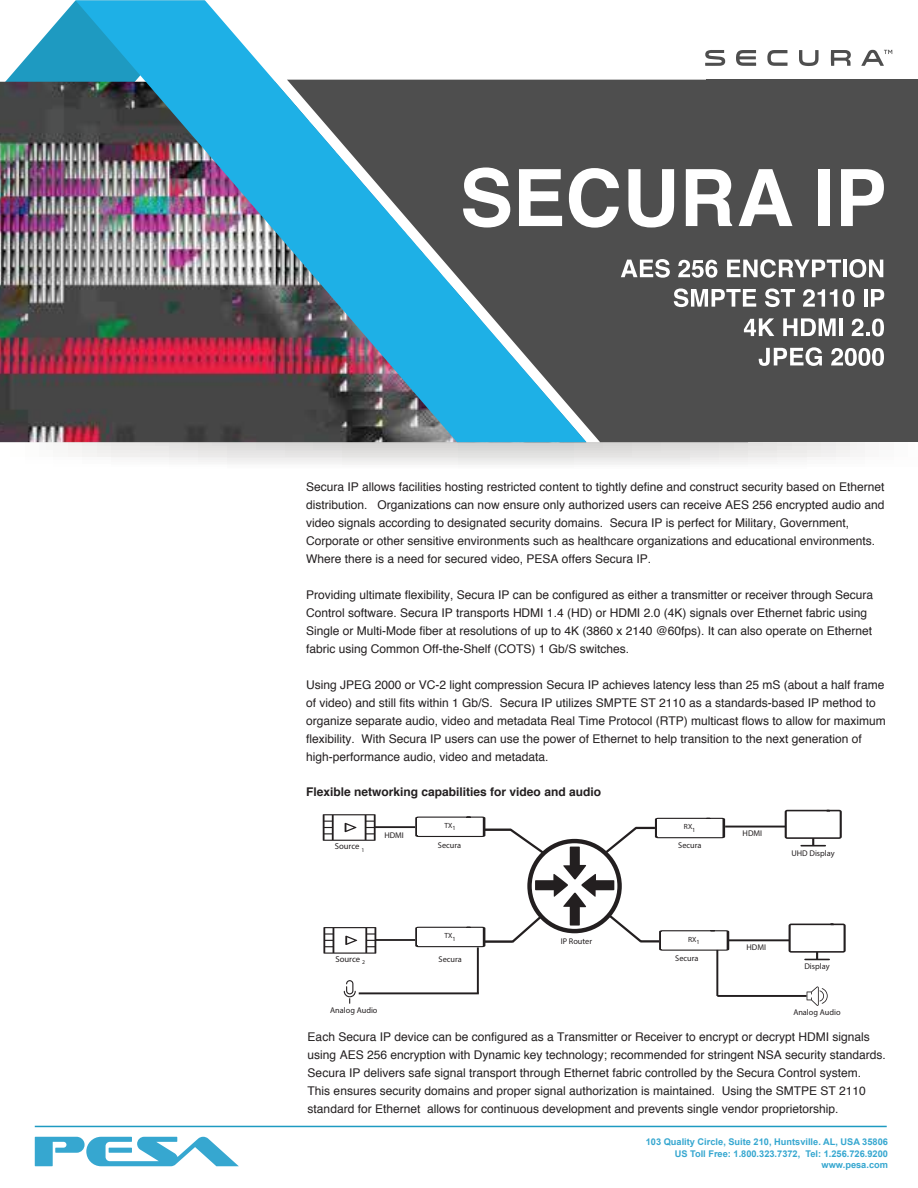
<style>
.page{position:relative;width:918px;height:1188px;background:#fff}
.page>*{position:absolute;margin:0;border:0;box-sizing:border-box;transform-origin:0 0}
.t1{font:12px/18px "Helvetica";color:#231f20}
.t2{font:700 12px "Helvetica";color:#231f20}
.t3{font:700 9.3px/11.1px "Arial";color:#36a7d0;text-align:right}
.t4{font:8.7px "Myriad Pro";color:#231f20}
.t5{font:8.25px "Myriad Pro";color:#231f20}
.t6{font:7.5px "Myriad Pro";letter-spacing:.015em;color:#231f20}
</style>
<div class="page">
<svg style="left:35px;top:1137px;width:204px;height:29px"></svg>
<hr style="left:35px;top:1126px;width:852px;height:1px;background:#1e9ac1">
<svg style="left:0;top:1px;width:76px;height:81px"></svg>
<img style="left:0;top:82px;width:76px;height:360px">
<img style="left:76px;top:1px;width:511px;height:441px">
<div style="left:706px;top:80px;width:212px;height:362px;background:#4e4e4e"></div>
<svg style="left:287px;top:80px;width:457px;height:362px;fill:#4e4e4e"></svg>
<svg style="left:0;top:442px;width:865px;height:23px"></svg>
<svg style="left:463px;top:167px;width:47px;height:61px"></svg>
<svg style="left:519px;top:169px;width:43px;height:57px"></svg>
<svg style="left:569px;top:168px;width:50px;height:60px"></svg>
<svg style="left:628px;top:169px;width:46px;height:59px"></svg>
<svg style="left:686px;top:169px;width:46px;height:57px"></svg>
<svg style="left:739px;top:169px;width:53px;height:57px"></svg>
<div style="left:818px;top:169px;width:12px;height:57px;background:#fff"></div>
<svg style="left:841px;top:169px;width:43px;height:57px"></svg>
<svg style="left:736px;top:50px;width:20px;height:16px"></svg>
<svg style="left:705px;top:50px;width:20px;height:16px"></svg>
<svg style="left:831px;top:50px;width:20px;height:16px"></svg>
<svg style="left:767px;top:50px;width:21px;height:16px"></svg>
<svg style="left:799px;top:50px;width:20px;height:16px"></svg>
<svg style="left:861px;top:49px;width:31px;height:17px"></svg>
<svg style="left:621px;top:259px;width:49px;height:19px"></svg>
<svg style="left:678px;top:260px;width:39px;height:18px"></svg>
<svg style="left:727px;top:259px;width:114px;height:19px"></svg>
<hr style="left:843px;top:260px;width:4px;height:17px;background:#fff">
<svg style="left:849px;top:259px;width:34px;height:19px"></svg>
<svg style="left:674px;top:288px;width:82px;height:19px"></svg>
<svg style="left:765px;top:288px;width:30px;height:19px"></svg>
<svg style="left:803px;top:289px;width:34px;height:18px"></svg>
<svg style="left:843px;top:289px;width:11px;height:18px"></svg>
<hr style="left:864px;top:289px;width:3px;height:18px;background:#fff">
<svg style="left:871px;top:289px;width:13px;height:18px"></svg>
<svg style="left:744px;top:318px;width:30px;height:18px"></svg>
<svg style="left:783px;top:318px;width:53px;height:18px"></svg>
<hr style="left:839px;top:318px;width:3px;height:18px;background:#fff">
<svg style="left:852px;top:319px;width:32px;height:17px"></svg>
<svg style="left:759px;top:347px;width:63px;height:19px"></svg>
<svg style="left:831px;top:348px;width:53px;height:18px"></svg>
<hr style="left:375px;top:826px;width:40px;height:2px;background:#231f20">
<hr style="left:485px;top:940px;width:28px;height:3px;background:#231f20">
<hr style="left:485px;top:829px;width:26px;height:2px;background:#231f20">
<hr style="left:725px;top:826px;width:61px;height:2px;background:#231f20">
<svg style="left:323px;top:814px;width:53px;height:27px"></svg>
<svg style="left:785px;top:810px;width:57px;height:36px"></svg>
<hr style="left:729px;top:939px;width:61px;height:2px;background:#231f20">
<hr style="left:717px;top:995px;width:90px;height:2px;background:#231f20">
<hr style="left:716px;top:950px;width:2px;height:46px;background:#231f20">
<svg style="left:789px;top:924px;width:57px;height:36px"></svg>
<svg style="left:807px;top:986px;width:21px;height:20px"></svg>
<hr style="left:376px;top:939px;width:39px;height:2px;background:#231f20">
<svg style="left:323px;top:927px;width:53px;height:27px"></svg>
<hr style="left:359px;top:992px;width:120px;height:2px;background:#231f20">
<hr style="left:477px;top:947px;width:2px;height:46px;background:#231f20">
<svg style="left:344px;top:980px;width:12px;height:24px"></svg>
<svg style="left:507px;top:818px;width:222px;height:133px"></svg>
<div style="left:661px;top:932px;width:46px;height:17px;background:#fff"></div>
<svg style="left:415px;top:817px;width:70px;height:20px"></svg>
<div style="left:417px;top:818px;width:47px;height:17px;background:#fff"></div>
<svg style="left:415px;top:927px;width:70px;height:20px"></svg>
<div style="left:417px;top:928px;width:47px;height:17px;background:#fff"></div>
<p class="t1" style="left:306px;top:478px;width:580px">Secura IP allows facilities hosting restricted content to tightly define and construct security based on Ethernet distribution. Organizations can now ensure only authorized users can receive AES 256 encrypted audio and video signals according to designated security domains. Secura IP is perfect for Military, Government, Corporate or other sensitive environments such as healthcare organizations and educational environments.<br>Where there is a need for secured video, PESA offers Secura IP.</p>
<p class="t1" style="left:306px;top:586px;width:568px">Providing ultimate flexibility, Secura IP can be configured as either a transmitter or receiver through Secura Control software. Secura IP transports HDMI 1.4 (HD) or HDMI 2.0 (4K) signals over Ethernet fabric using Single or Multi-Mode fiber at resolutions of up to 4K (3860 x 2140 @60fps). It can also operate on Ethernet fabric using Common Off-the-Shelf (COTS) 1 Gb/S switches.</p>
<p class="t1" style="left:306px;top:676px;width:581px">Using JPEG 2000 or VC-2 light compression Secura IP achieves latency less than 25 mS (about a half frame of video) and still fits within 1 Gb/S. Secura IP utilizes SMPTE ST 2110 as a standards-based IP method to organize separate audio, video and metadata Real Time Protocol (RTP) multicast flows to allow for maximum flexibility. With Secura IP users can use the power of Ethernet to help transition to the next generation of high-performance audio, video and metadata.</p>
<p class="t2" style="left:306px;top:782px;width:296px">Flexible networking capabilities for video and audio</p>
<p class="t5" style="left:384px;top:830px;width:21px">HDMI</p>
<p class="t6" style="left:444px;top:821px;width:13px">TX<sub>1</sub></p>
<p class="t6" style="left:684px;top:822px;width:13px">RX<sub>1</sub></p>
<p class="t5" style="left:743px;top:828px;width:21px">HDMI</p>
<p class="t4" style="left:335px;top:841px;width:31px">Source <sub>1</sub></p>
<p class="t5" style="left:438px;top:840px;width:25px">Secura</p>
<p class="t5" style="left:678px;top:840px;width:25px">Secura</p>
<p class="t5" style="left:791px;top:848px;width:45px">UHD Display</p>
<p class="t6" style="left:444px;top:931px;width:13px">TX<sub>1</sub></p>
<p class="t5" style="left:561px;top:937px;width:33px">IP Router</p>
<p class="t6" style="left:688px;top:935px;width:13px">RX<sub>1</sub></p>
<p class="t5" style="left:746px;top:942px;width:21px">HDMI</p>
<p class="t4" style="left:335px;top:954px;width:31px">Source <sub>2</sub></p>
<p class="t5" style="left:330px;top:1005px;width:49px">Analog Audio</p>
<p class="t5" style="left:439px;top:954px;width:25px">Secura</p>
<p class="t5" style="left:675px;top:953px;width:25px">Secura</p>
<p class="t5" style="left:804px;top:961px;width:27px">Display</p>
<p class="t5" style="left:793px;top:1008px;width:49px">Analog Audio</p>
<p class="t1" style="left:308px;top:1029px;width:580px">Each Secura IP device can be configured as a Transmitter or Receiver to encrypt or decrypt HDMI signals using AES 256 encryption with Dynamic key technology; recommended for stringent NSA security standards.<br>Secura IP delivers safe signal transport through Ethernet fabric controlled by the Secura Control system.<br>This ensures security domains and proper signal authorization is maintained. Using the SMTPE ST 2110 standard for Ethernet allows for continuous development and prevents single vendor proprietorship.</p>
<p class="t3" style="left:646px;top:1137px;width:244px">103 Quality Circle, Suite 210, Huntsville. AL, USA 35806<br>US Toll Free: 1.800.323.7372, Tel: 1.256.726.9200 www.pesa.com</p>
</div>
